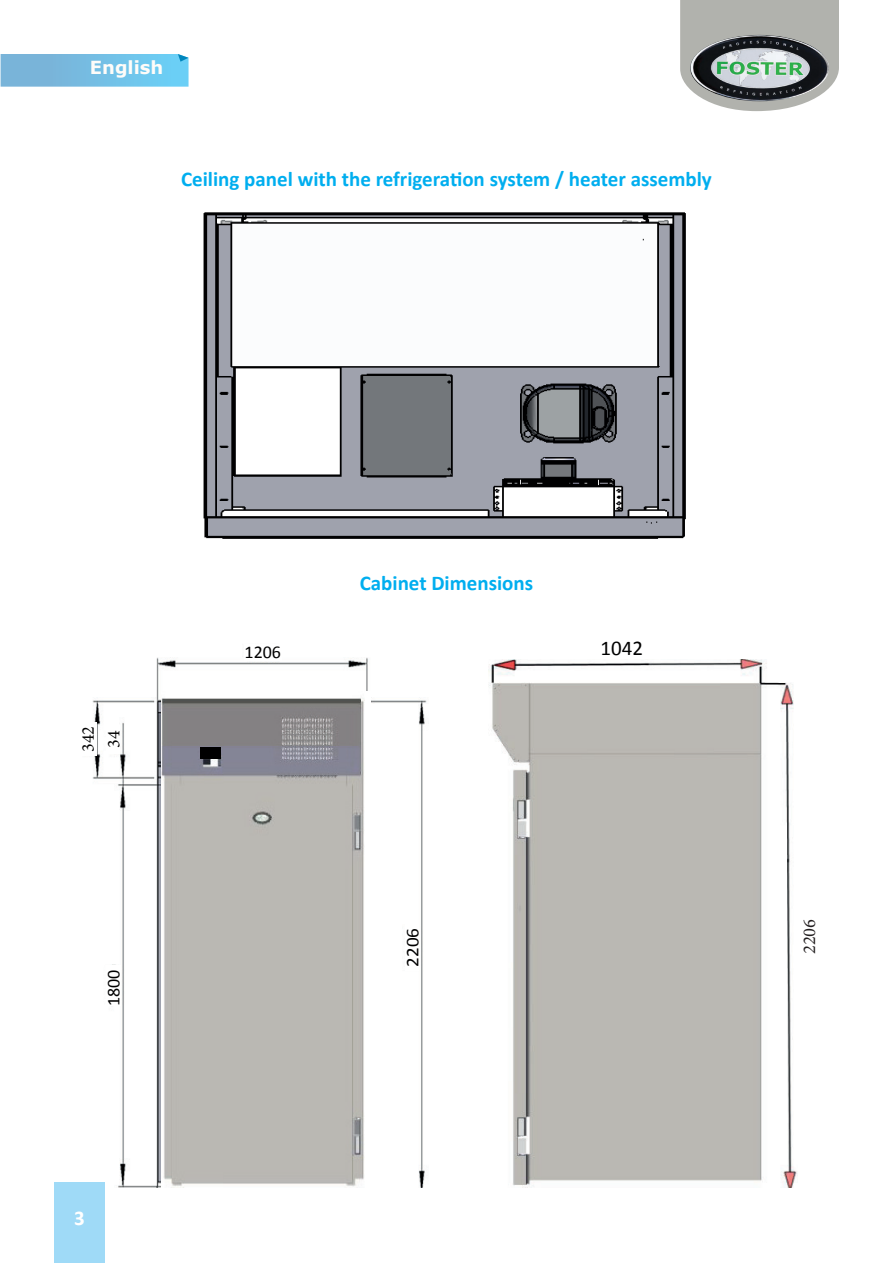
<style>
.page{position:relative;width:893px;height:1263px;background:#fff}
.page>*{position:absolute;margin:0;border:0;box-sizing:border-box;transform-origin:0 0}
.t1{font:700 21px "Calibri";color:#00aeef}
.t2{font:21px "Calibri";color:#000}
.t3{font:700 21px "Calibri";color:#fff}
.t4{font:18px "Calibri";color:#000}
.t5{font:700 18px "Verdana";color:#fefcf9}
.t6{font:18px "Minion Pro";color:#000}
.t7{font:18px "Minion Pro";color:#231f20}
.t8{font:18px "Calibri";color:#000;scale:1.06 1}
</style>
<div class="page">
<img style="left:203px;top:212px;width:483px;height:327px">
<svg style="left:680px;top:0;width:159px;height:111px;background:#bcbdb9"></svg>
<img style="left:690px;top:35px;width:139px;height:66px">
<img style="left:488px;top:659px;width:310px;height:529px">
<img style="left:92px;top:657px;width:335px;height:531px">
<img style="left:161px;top:692px;width:210px;height:496px">
<div style="left:370px;top:1112px;width:41px;height:76px;background:#fff"></div>
<div style="left:106px;top:965px;width:15px;height:41px;background:#fff"></div>
<div style="left:405px;top:924px;width:14px;height:46px;background:#fff"></div>
<div style="left:244px;top:645px;width:37px;height:16px;background:#fff"></div>
<div style="left:106px;top:725px;width:14px;height:28px;background:#fff"></div>
<div style="left:81px;top:722px;width:16px;height:34px;background:#fff"></div>
<div style="left:201px;top:747px;width:20px;height:12px;background:#000"></div>
<svg style="left:1px;top:54px;width:188px;height:33px;background:#75bfe4"></svg>
<div style="left:54px;top:1182px;width:51px;height:81px;background:#9fdaf7"></div>
<p class="t5" style="left:90px;top:55px;width:75px">English</p>
<p class="t1" style="left:181px;top:165px;width:532px">Ceiling panel with the refrigeration system / heater assembly</p>
<p class="t6" style="left:76px;top:752px;width:27px;rotate:-90deg">342</p>
<p class="t6" style="left:102px;top:748px;width:19px;rotate:-90deg">34</p>
<p class="t4" style="left:102px;top:1006px;width:38px;rotate:-90deg">1800</p>
<p class="t3" style="left:74px;top:1204px;width:12px">3</p>
<p class="t4" style="left:245px;top:641px;width:38px">1206</p>
<p class="t1" style="left:360px;top:570px;width:175px">Cabinet Dimensions</p>
<p class="t2" style="left:601px;top:634px;width:44px">1042</p>
<p class="t8" style="left:401px;top:967px;width:38px;rotate:-90deg">2206</p>
<p class="t7" style="left:797px;top:954px;width:37px;rotate:-90deg">2206</p>
</div>
